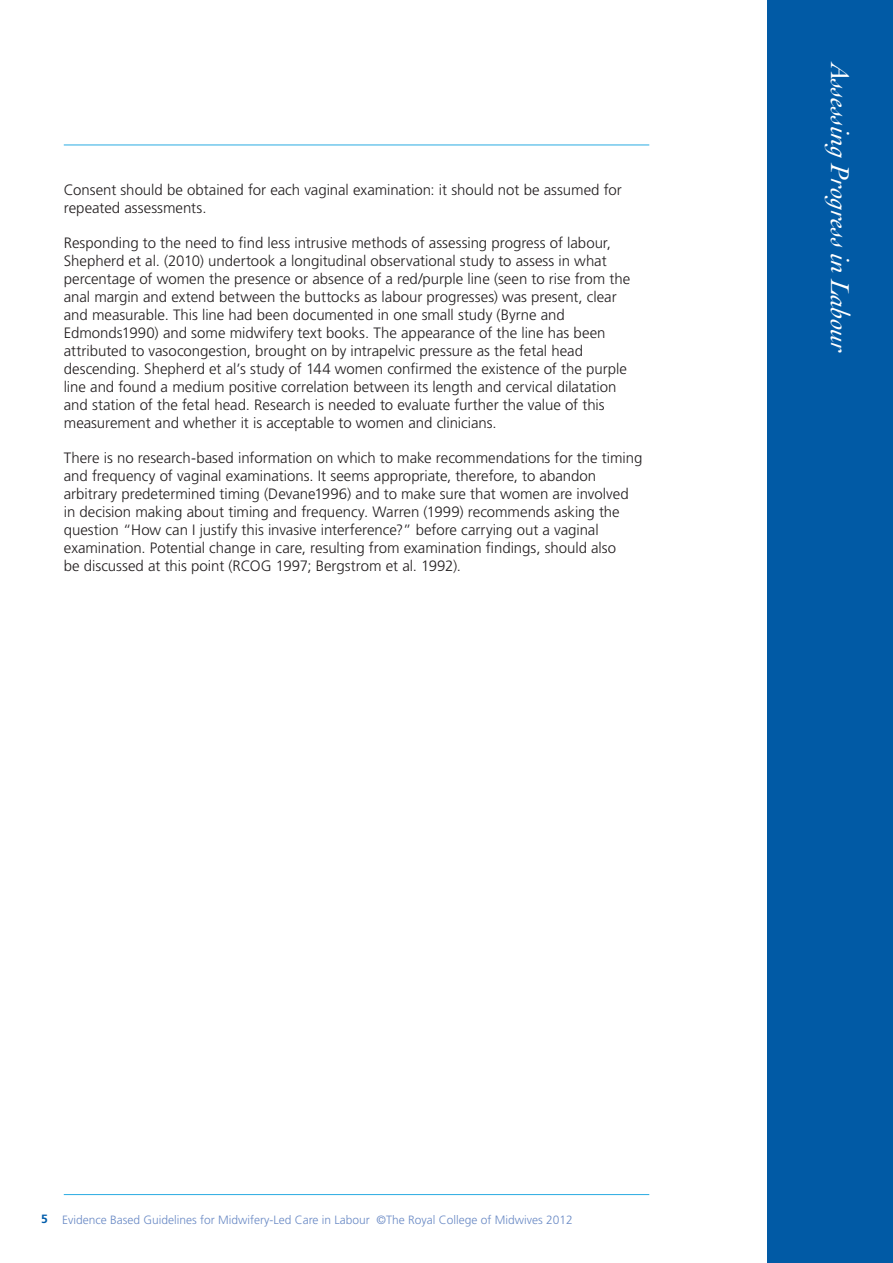
<style>
.page{position:relative;width:893px;height:1263px;background:#fff}
.page>*{position:absolute;margin:0;border:0;box-sizing:border-box;transform-origin:0 0}
.t1{font:italic 27px "Cochin";color:#fff}
.t2{font:300 15px/18px "Frutiger";color:#231f20}
.t3{font:300 12px "Frutiger";color:#6a8ac5}
.s1{font-weight:700;color:#015dab}
</style>
<div class="page">
<hr style="left:64px;top:145px;width:585px;height:1px;background:#29abe2">
<hr style="left:64px;top:1194px;width:585px;height:1px;background:#29abe2">
<div style="left:768px;top:0;width:125px;height:1263px;background:#015aa5"></div>
<p class="t2" style="left:64px;top:180px;width:560px">Consent should be obtained for each vaginal examination: it should not be assumed for repeated assessments.</p>
<p class="t2" style="left:64px;top:233px;width:568px">Responding to the need to find less intrusive methods of assessing progress of labour, Shepherd et al. (2010) undertook a longitudinal observational study to assess in what percentage of women the presence or absence of a red/purple line (seen to rise from the anal margin and extend between the buttocks as labour progresses) was present, clear and measurable. This line had been documented in one small study (Byrne and Edmonds1990) and some midwifery text books. The appearance of the line has been attributed to vasocongestion, brought on by intrapelvic pressure as the fetal head descending. Shepherd et al’s study of 144 women confirmed the existence of the purple line and found a medium positive correlation between its length and cervical dilatation and station of the fetal head. Research is needed to evaluate further the value of this measurement and whether it is acceptable to women and clinicians.</p>
<p class="t2" style="left:64px;top:448px;width:580px">There is no research-based information on which to make recommendations for the timing and frequency of vaginal examinations. It seems appropriate, therefore, to abandon arbitrary predetermined timing (Devane1996) and to make sure that women are involved in decision making about timing and frequency. Warren (1999) recommends asking the question “How can I justify this invasive interference?” before carrying out a vaginal examination. Potential change in care, resulting from examination findings, should also<br>be discussed at this point (RCOG 1997; Bergstrom et al. 1992).</p>
<h1 class="t1" style="left:855px;top:64px;width:291px;rotate:90deg">Assessing Progress in Labour</h1>
<p class="t3" style="left:41px;top:1212px;width:533px"><span class="s1">5</span> Evidence Based Guidelines for Midwifery-Led Care in Labour ©The Royal College of Midwives 2012</p>
</div>
